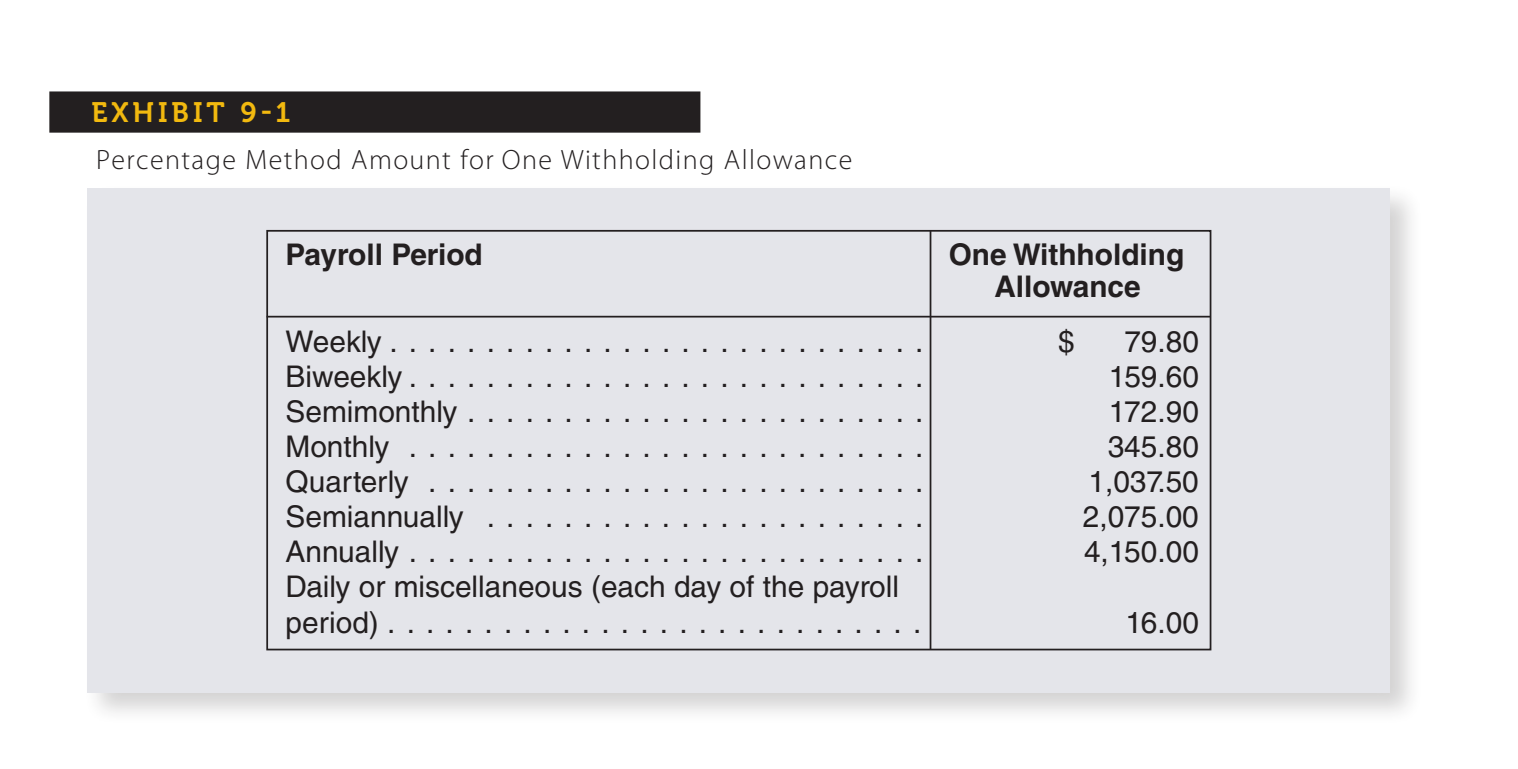
<style>
.page{position:relative;width:1518px;height:769px;background:#fff}
.page>*{position:absolute;margin:0;border:0;box-sizing:border-box;transform-origin:0 0}
.t1{font:29.75px/35.7px "Helvetica LT Std";color:#231f20}
.t2{font:700 29.75px/32.6px "Helvetica LT Std";color:#231f20;text-align:center}
.t3{font:300 28px/46.6px "Myriad Pro";letter-spacing:.05em;color:#231f20}
.s1{font-family:"Museo 700";font-weight:400;color:#f2b90f}
</style>
<div class="page">
<div style="left:83px;top:182px;width:1340px;height:543px;background:#231f20;opacity:.2"></div>
<div style="left:88px;top:188px;width:1302px;height:504px;background:#e4e5ea"></div>
<div style="left:266px;top:230px;width:945px;height:420px;border:2px solid #231f20"></div>
<hr style="left:267px;top:315px;width:943px;height:2px;background:#231f20">
<hr style="left:930px;top:231px;width:1px;height:418px;background:#231f20">
<div style="left:49px;top:91px;width:651px;height:41px;background:#231f20"></div>
<p class="t3" style="left:91px;top:90px;width:762px"><span class="s1">Exhibit 9-1<br></span>Percentage Method Amount for One Withholding Allowance</p>
<p class="t2" style="left:286px;top:237px;width:199px">Payroll Period</p>
<p class="t2" style="left:949px;top:237px;width:237px">One Withholding<br>Allowance</p>
<p class="t1" style="left:286px;top:323px;width:639px">Weekly............................</p>
<p class="t1" style="left:1058px;top:323px;width:18px">$</p>
<p class="t1" style="left:1124px;top:323px;width:76px">79.80</p>
<p class="t1" style="left:286px;top:358px;width:639px">Biweekly...........................</p>
<p class="t1" style="left:1109px;top:358px;width:91px">159.60</p>
<p class="t1" style="left:286px;top:393px;width:639px">Semimonthly........................</p>
<p class="t1" style="left:1109px;top:393px;width:91px">172.90</p>
<p class="t1" style="left:286px;top:428px;width:639px">Monthly ...........................</p>
<p class="t1" style="left:1108px;top:428px;width:93px">345.80</p>
<p class="t1" style="left:286px;top:463px;width:639px">Quarterly ..........................</p>
<p class="t1" style="left:1088px;top:463px;width:112px">1,037.50</p>
<p class="t1" style="left:286px;top:498px;width:639px">Semiannually .......................</p>
<p class="t1" style="left:1083px;top:498px;width:118px">2,075.00</p>
<p class="t1" style="left:286px;top:533px;width:639px">Annually...........................</p>
<p class="t1" style="left:1084px;top:533px;width:116px">4,150.00</p>
<p class="t1" style="left:286px;top:568px;width:637px">Daily or miscellaneous (each day of the payroll period) ............................</p>
<p class="t1" style="left:1125px;top:604px;width:75px">16.00</p>
</div>
